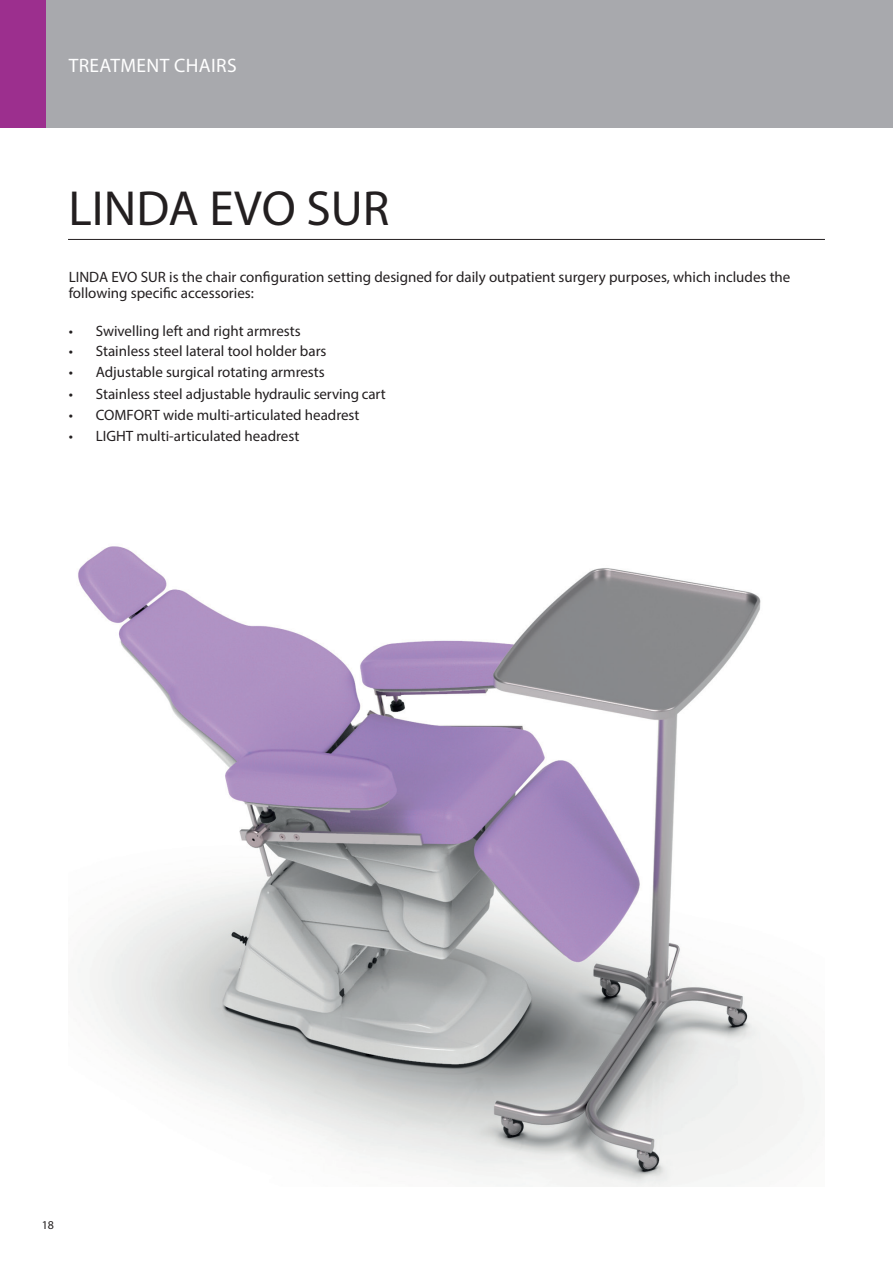
<style>
.page{position:relative;width:893px;height:1263px;background:#fff}
.page>*{position:absolute;margin:0;border:0;box-sizing:border-box;transform-origin:0 0}
.t1{font:49.5px "Myriad Pro";color:#231f20}
.t2{font:19.5px "Myriad Pro";letter-spacing:.02em;color:#fff}
.t3{font:15px/16.5px "Myriad Pro";color:#231f20}
.t4{font:12px "Myriad Pro";color:#231f20}
</style>
<div class="page">
<img style="left:78px;top:546px;width:739px;height:640px">
<hr style="left:68px;top:239px;width:757px;height:1px;background:#231f20">
<div style="left:0;top:0;width:893px;height:128px;background:#a8a9ad"></div>
<div style="left:0;top:0;width:46px;height:128px;background:#9c2f8e"></div>
<h2 class="t2" style="left:69px;top:54px;width:170px">TREATMENT CHAIRS</h2>
<h1 class="t1" style="left:69px;top:178px;width:322px">LINDA EVO SUR</h1>
<p class="t3" style="left:69px;top:268px;width:723px">LINDA EVO SUR is the chair configuration setting designed for daily outpatient surgery purposes, which includes the following specific accessories:</p>
<p class="t3" style="left:69px;top:322px;width:233px">• Swivelling left and right armrests</p>
<p class="t3" style="left:69px;top:343px;width:259px">• Stainless steel lateral tool holder bars</p>
<p class="t3" style="left:69px;top:364px;width:258px">• Adjustable surgical rotating armrests</p>
<p class="t3" style="left:69px;top:386px;width:318px">• Stainless steel adjustable hydraulic serving cart</p>
<p class="t3" style="left:69px;top:407px;width:292px">• COMFORT wide multi-articulated headrest</p>
<p class="t3" style="left:69px;top:427px;width:232px">• LIGHT multi-articulated headrest</p>
<p class="t4" style="left:42px;top:1217px;width:14px">18</p>
</div>
